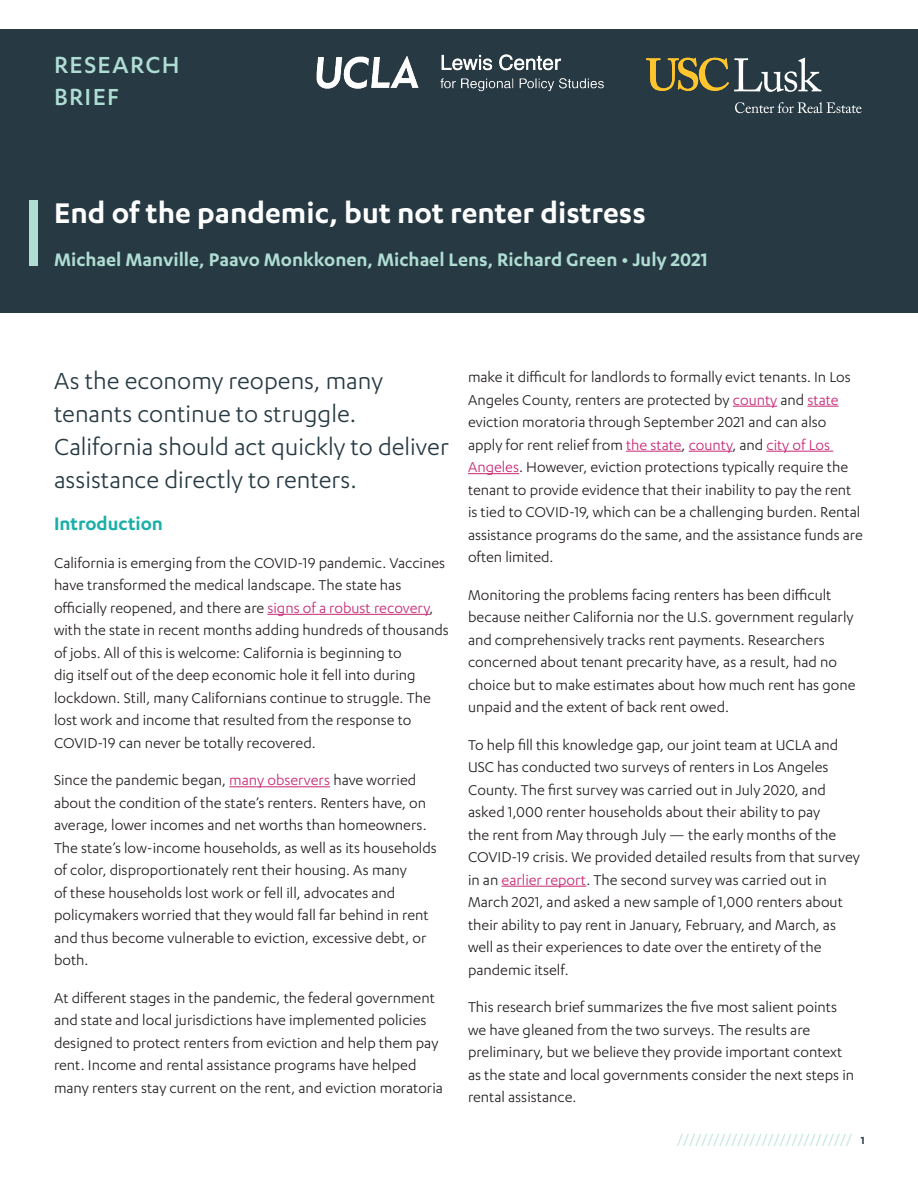
<style>
.page{position:relative;width:918px;height:1188px;background:#fff}
.page>*{position:absolute;margin:0;border:0;box-sizing:border-box;transform-origin:0 0}
.t1{font:600 33px "Karbon";color:#fff}
.Body_Copy{font:27px/33px "Karbon";color:#273a43}
.Brief_Label{font:500 27px "Karbon";letter-spacing:.05em;color:#afddd3}
.t2{font:600 21px "Karbon";color:#afddd3}
.t3{font:600 21px "Karbon";color:#1aafa7}
.Body_Copy-2{font:16.5px/22.5px "Karbon";color:#231e1e}
.t4{font:15px "Karbon";color:#afddd3}
.s1{color:#c72776}
.s2{font-weight:600;font-size:12px;color:#273a43}
</style>
<div class="page">
<div style="left:0;top:30px;width:918px;height:283px;background:#273a43"></div>
<div style="left:29px;top:200px;width:8px;height:66px;background:#afddd3"></div>
<hr style="left:267px;top:614px;width:163px;height:1px;background:#c72776">
<hr style="left:229px;top:786px;width:101px;height:1px;background:#c72776">
<hr style="left:733px;top:406px;width:44px;height:1px;background:#c72776">
<hr style="left:807px;top:406px;width:32px;height:1px;background:#c72776">
<hr style="left:626px;top:451px;width:56px;height:1px;background:#c72776">
<hr style="left:689px;top:451px;width:43px;height:1px;background:#c72776">
<hr style="left:766px;top:451px;width:67px;height:1px;background:#c72776">
<hr style="left:468px;top:473px;width:51px;height:1px;background:#c72776">
<hr style="left:501px;top:886px;width:85px;height:1px;background:#c72776">
<img style="left:316px;top:54px;width:288px;height:38px">
<svg style="left:735px;top:102px;width:127px;height:11px"></svg>
<svg style="left:646px;top:58px;width:175px;height:34px"></svg>
<p class="Brief_Label" style="left:54px;top:50px;width:127px">RESEARCH</p>
<p class="Brief_Label" style="left:54px;top:82px;width:67px">BRIEF</p>
<p class="t1" style="left:54px;top:194px;width:593px">End of the pandemic, but not renter distress</p>
<p class="t2" style="left:54px;top:248px;width:655px">Michael Manville, Paavo Monkkonen, Michael Lens, Richard Green • July 2021</p>
<p class="Body_Copy" style="left:54px;top:364px;width:396px">As the economy reopens, many tenants continue to struggle.<br>California should act quickly to deliver assistance directly to renters.</p>
<p class="t3" style="left:54px;top:512px;width:111px">Introduction</p>
<p class="Body_Copy-2" style="left:54px;top:551px;width:396px">California is emerging from the COVID-19 pandemic. Vaccines have transformed the medical landscape. The state has officially reopened, and there are <span class="s1">signs of a robust recovery</span>, with the state in recent months adding hundreds of thousands of jobs. All of this is welcome: California is beginning to<br>dig itself out of the deep economic hole it fell into during lockdown. Still, many Californians continue to struggle. The lost work and income that resulted from the response to COVID-19 can never be totally recovered.</p>
<p class="Body_Copy-2" style="left:54px;top:768px;width:384px">Since the pandemic began, <span class="s1">many observers</span> have worried about the condition of the state’s renters. Renters have, on average, lower incomes and net worths than homeowners.<br>The state’s low-income households, as well as its households of color, disproportionately rent their housing. As many<br>of these households lost work or fell ill, advocates and policymakers worried that they would fall far behind in rent and thus become vulnerable to eviction, excessive debt, or both.</p>
<p class="Body_Copy-2" style="left:54px;top:986px;width:390px">At different stages in the pandemic, the federal government and state and local jurisdictions have implemented policies designed to protect renters from eviction and help them pay rent. Income and rental assistance programs have helped many renters stay current on the rent, and eviction moratoria</p>
<p class="Body_Copy-2" style="left:468px;top:365px;width:396px">make it difficult for landlords to formally evict tenants. In Los Angeles County, renters are protected by <span class="s1">county</span> and <span class="s1">state </span>eviction moratoria through September 2021 and can also apply for rent relief from <span class="s1">the state</span>, <span class="s1">county</span>, and <span class="s1">city of Los Angeles</span>. However, eviction protections typically require the tenant to provide evidence that their inability to pay the rent is tied to COVID-19, which can be a challenging burden. Rental assistance programs do the same, and the assistance funds are often limited.</p>
<p class="Body_Copy-2" style="left:468px;top:583px;width:389px">Monitoring the problems facing renters has been difficult because neither California nor the U.S. government regularly and comprehensively tracks rent payments. Researchers concerned about tenant precarity have, as a result, had no choice but to make estimates about how much rent has gone unpaid and the extent of back rent owed.</p>
<p class="Body_Copy-2" style="left:468px;top:733px;width:393px">To help fill this knowledge gap, our joint team at UCLA and USC has conducted two surveys of renters in Los Angeles County. The first survey was carried out in July 2020, and asked 1,000 renter households about their ability to pay<br>the rent from May through July — the early months of the COVID-19 crisis. We provided detailed results from that survey in an <span class="s1">earlier report</span>. The second survey was carried out in March 2021, and asked a new sample of 1,000 renters about their ability to pay rent in January, February, and March, as well as their experiences to date over the entirety of the pandemic itself.</p>
<p class="Body_Copy-2" style="left:468px;top:995px;width:388px">This research brief summarizes the five most salient points we have gleaned from the two surveys. The results are preliminary, but we believe they provide important context as the state and local governments consider the next steps in rental assistance.</p>
<p class="t4" style="left:677px;top:1131px;width:189px">///////////////////////////// <span class="s2">1</span></p>
</div>
